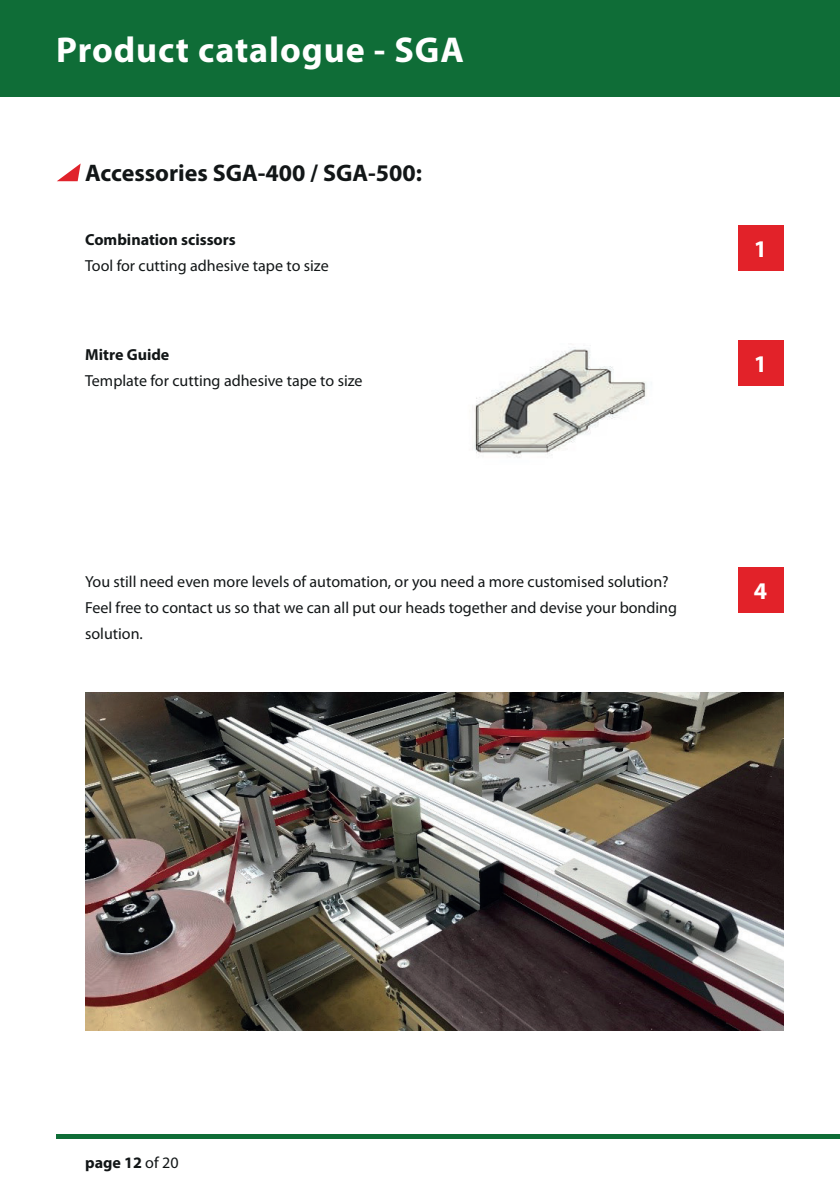
<style>
.page{position:relative;width:840px;height:1191px;background:#fff}
.page>*{position:absolute;margin:0;border:0;box-sizing:border-box;transform-origin:0 0}
.t1{font:700 36px "Myriad Pro";letter-spacing:.025em;color:#fff}
.t2{font:700 24px "Myriad Pro";color:#121617}
.t3{font:700 24px "Myriad Pro";color:#fff}
.t4{font:16px/26px "Myriad Pro";color:#121617}
.t5{font:700 16px "Myriad Pro";color:#121617}
.s1{font-weight:400}
</style>
<div class="page">
<div style="left:0;top:0;width:839px;height:96px;background:#0f6d37"></div>
<hr style="left:57px;top:1134px;width:782px;height:4px;background:#0f6d37">
<svg style="left:57px;top:163px;width:24px;height:18px"></svg>
<div style="left:737px;top:225px;width:45px;height:46px;background:#e22229"></div>
<div style="left:737px;top:340px;width:45px;height:46px;background:#e22229"></div>
<div style="left:737px;top:567px;width:45px;height:45px;background:#e22229"></div>
<img style="left:85px;top:692px;width:697px;height:338px">
<img style="left:474px;top:347px;width:173px;height:111px">
<h1 class="t1" style="left:56px;top:27px;width:409px">Product catalogue - SGA</h1>
<h2 class="t2" style="left:85px;top:158px;width:338px">Accessories SGA-400 / SGA-500:</h2>
<p class="t5" style="left:85px;top:229px;width:152px">Combination scissors</p>
<p class="t4" style="left:85px;top:252px;width:245px">Tool for cutting adhesive tape to size</p>
<p class="t5" style="left:85px;top:344px;width:86px">Mitre Guide</p>
<p class="t4" style="left:85px;top:367px;width:279px">Template for cutting adhesive tape to size</p>
<p class="t4" style="left:85px;top:568px;width:593px">You still need even more levels of automation, or you need a more customised solution?<br>Feel free to contact us so that we can all put our heads together and devise your bonding solution.</p>
<h2 class="t3" style="left:753px;top:233px;width:15px">1</h2>
<h2 class="t3" style="left:753px;top:348px;width:15px">1</h2>
<h2 class="t3" style="left:753px;top:575px;width:15px">4</h2>
<p class="t5" style="left:85px;top:1151px;width:95px">page 12 <span class="s1">of 20</span></p>
</div>
